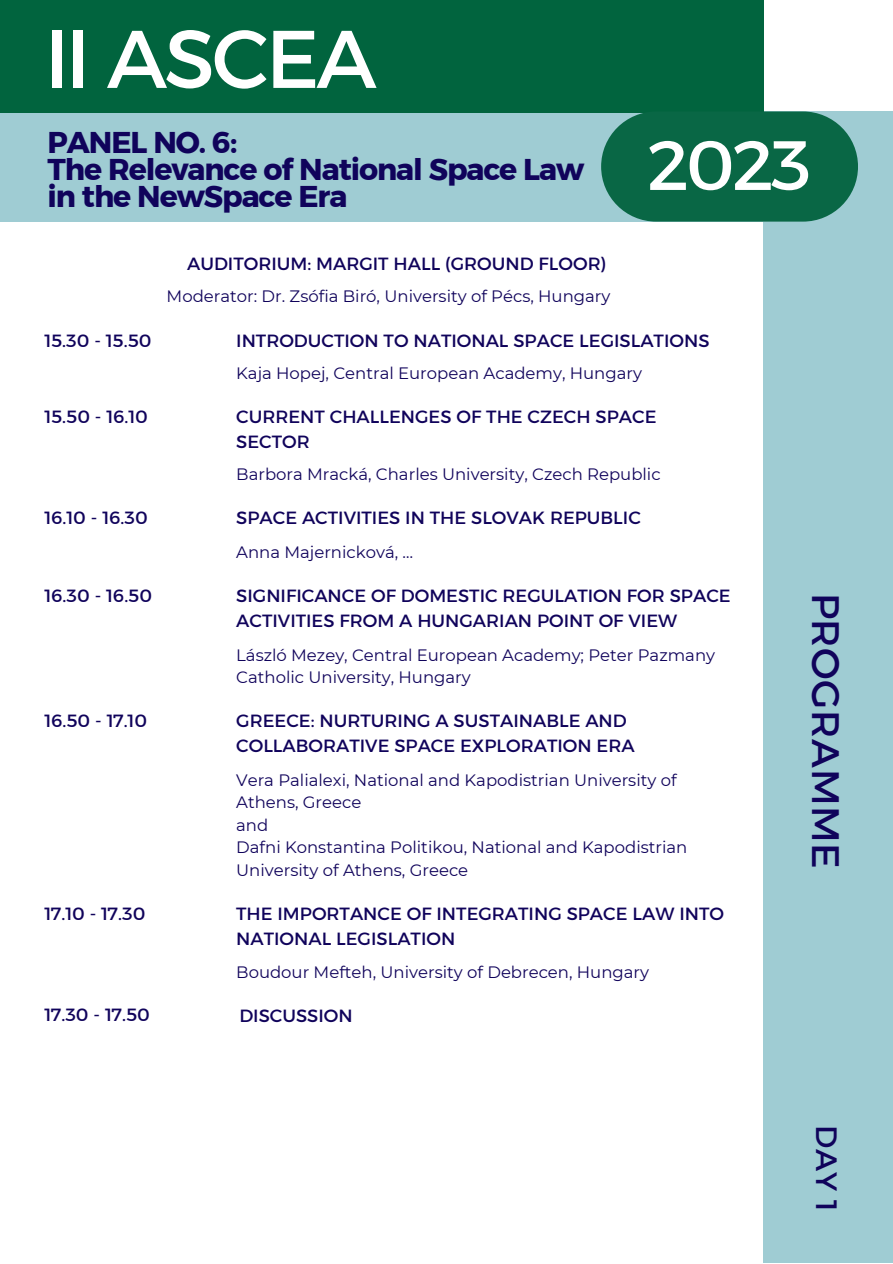
<style>
.page{position:relative;width:893px;height:1264px;background:#fff}
.page>*{position:absolute;margin:0;border:0;box-sizing:border-box;transform-origin:0 0}
.t1{font:81.45px "Kief Montaser Regular";letter-spacing:-.035em;color:#fff}
.t2{font:69.45px "Kief Montaser Regular";color:#fff}
.t3{font:39px "Kief Montaser Regular";letter-spacing:.015em;color:#10035b}
.t4{font:30px/27px "Kief Montaser Bold";letter-spacing:-.035em;color:#10035b}
.t5{font:30px "Kief Montaser Regular";color:#10035b}
.t6{font:18px/24.8px "Kief Montaser Regular";color:#10035b}
.t7{font:16.5px/22.5px "Montserrat";color:#10035b}
</style>
<div class="page">
<div style="left:763px;top:111px;width:129px;height:1151px;background:#9fccd3"></div>
<div style="left:0;top:109px;width:763px;height:113px;background:#9fccd3"></div>
<div style="left:0;top:0;width:763px;height:113px;background:#01643e"></div>
<div style="left:601px;top:111px;width:256px;height:111px;background:#096745;border-radius:55px"></div>
<p class="t1" style="left:44px;top:9px;width:333px">II ASCEA</p>
<p class="t4" style="left:48px;top:128px;width:191px">PANEL NO. 6:</p>
<p class="t4" style="left:48px;top:155px;width:538px">The Relevance of National Space Law in the NewSpace Era</p>
<p class="t6" style="left:187px;top:251px;width:420px">AUDITORIUM: MARGIT HALL (GROUND FLOOR)</p>
<p class="t7" style="left:167px;top:285px;width:445px">Moderator: Dr. Zsófia Biró, University of Pécs, Hungary</p>
<p class="t2" style="left:647px;top:123px;width:165px">2023</p>
<p class="t6" style="left:44px;top:328px;width:109px">15.30 - 15.50</p>
<p class="t6" style="left:236px;top:328px;width:475px">INTRODUCTION TO NATIONAL SPACE LEGISLATIONS</p>
<p class="t7" style="left:236px;top:362px;width:407px">Kaja Hopej, Central European Academy, Hungary</p>
<p class="t6" style="left:44px;top:404px;width:105px">15.50 - 16.10</p>
<p class="t6" style="left:236px;top:404px;width:421px">CURRENT CHALLENGES OF THE CZECH SPACE<br>SECTOR</p>
<p class="t7" style="left:236px;top:463px;width:426px">Barbora Mracká, Charles University, Czech Republic</p>
<p class="t6" style="left:44px;top:505px;width:105px">16.10 - 16.30</p>
<p class="t6" style="left:236px;top:505px;width:406px">SPACE ACTIVITIES IN THE SLOVAK REPUBLIC</p>
<p class="t7" style="left:236px;top:540px;width:178px">Anna Majernicková, …</p>
<p class="t6" style="left:44px;top:583px;width:109px">16.30 - 16.50</p>
<p class="t6" style="left:236px;top:583px;width:496px">SIGNIFICANCE OF DOMESTIC REGULATION FOR SPACE<br>ACTIVITIES FROM A HUNGARIAN POINT OF VIEW</p>
<p class="t7" style="left:236px;top:643px;width:480px">László Mezey, Central European Academy; Peter Pazmany<br>Catholic University, Hungary</p>
<p class="t6" style="left:44px;top:708px;width:104px">16.50 - 17.10</p>
<p class="t6" style="left:236px;top:708px;width:400px">GREECE: NURTURING A SUSTAINABLE AND<br>COLLABORATIVE SPACE EXPLORATION ERA</p>
<p class="t7" style="left:236px;top:768px;width:442px">Vera Palialexi, National and Kapodistrian University of<br>Athens, Greece</p>
<p class="t7" style="left:236px;top:813px;width:34px">and</p>
<p class="t7" style="left:236px;top:835px;width:452px">Dafni Konstantina Politikou, National and Kapodistrian<br>University of Athens, Greece</p>
<p class="t6" style="left:44px;top:901px;width:102px">17.10 - 17.30</p>
<p class="t6" style="left:236px;top:901px;width:489px">THE IMPORTANCE OF INTEGRATING SPACE LAW INTO<br>NATIONAL LEGISLATION</p>
<p class="t7" style="left:236px;top:960px;width:414px">Boudour Mefteh, University of Debrecen, Hungary</p>
<p class="t6" style="left:44px;top:1002px;width:107px">17.30 - 17.50</p>
<p class="t6" style="left:239px;top:1002px;width:115px">DISCUSSION</p>
<p class="t3" style="left:850px;top:592px;width:278px;rotate:90deg">PROGRAMME</p>
<p class="t5" style="left:845px;top:1125px;width:87px;rotate:90deg">DAY 1</p>
</div>
